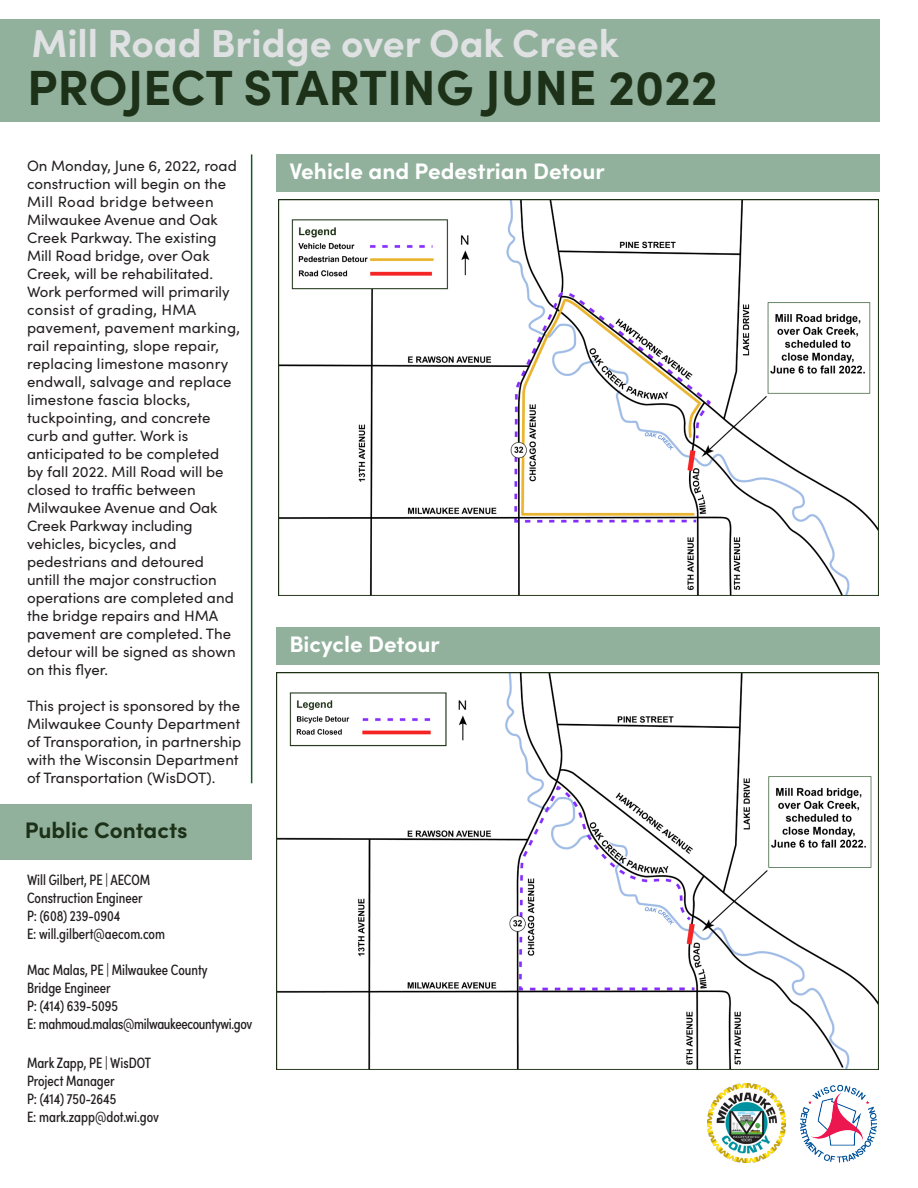
<style>
.page{position:relative;width:918px;height:1188px;background:#fff}
.page>*{position:absolute;margin:0;border:0;box-sizing:border-box;transform-origin:0 0}
.t1{font:700 49.5px "Sofia Pro";color:#1c3117}
.t2{font:700 39px "Sofia Pro";color:#e0e1e3}
.t3{font:700 22.5px "Sofia Pro";color:#fff}
.t4{font:700 22.5px "Sofia Pro";color:#1c3117}
.t5{font:15px/18px "Sofia Pro";color:#231f20}
.t6{font:15px "Sofia Pro Condensed";color:#231f20}
.t7{font:15px "Sofia Pro Condensed";letter-spacing:-.02em;color:#231f20}
</style>
<div class="page">
<div style="left:0;top:20px;width:880px;height:102px;background:#91b19d"></div>
<hr style="left:251px;top:154px;width:1px;height:629px;background:#17582c">
<div style="left:0;top:805px;width:252px;height:55px;background:#91b19d"></div>
<img style="left:278px;top:199px;width:601px;height:396px">
<img style="left:277px;top:673px;width:601px;height:396px">
<img style="left:707px;top:1084px;width:78px;height:79px">
<img style="left:799px;top:1084px;width:79px;height:79px">
<div style="left:277px;top:154px;width:603px;height:38px;background:#91b19d"></div>
<div style="left:277px;top:628px;width:603px;height:37px;background:#91b19d"></div>
<p class="t2" style="left:32px;top:14px;width:589px">Mill Road Bridge over Oak Creek</p>
<p class="t1" style="left:27px;top:50px;width:692px">PROJECT STARTING JUNE 2022</p>
<p class="t5" style="left:27px;top:156px;width:211px">On Monday, June 6, 2022, road construction will begin on the<br>Mill Road bridge between<br>Milwaukee Avenue and Oak<br>Creek Parkway. The existing</p>
<p class="t5" style="left:27px;top:246px;width:204px">Mill Road bridge, over Oak<br>Creek, will be rehabilitated.<br>Work performed will primarily consist of grading, HMA</p>
<p class="t5" style="left:27px;top:318px;width:215px">pavement, pavement marking, rail repainting, slope repair, replacing limestone masonry endwall, salvage and replace limestone fascia blocks,</p>
<p class="t5" style="left:27px;top:408px;width:185px">tuckpointing, and concrete curb and gutter. Work is</p>
<p class="t5" style="left:27px;top:444px;width:198px">anticipated to be completed by fall 2022. Mill Road will be closed to traffic between</p>
<p class="t5" style="left:27px;top:498px;width:192px">Milwaukee Avenue and Oak<br>Creek Parkway including</p>
<p class="t5" style="left:27px;top:534px;width:151px">vehicles, bicycles, and</p>
<p class="t5" style="left:27px;top:552px;width:210px">pedestrians and detoured untill the major construction operations are completed and the bridge repairs and HMA pavement are completed. The detour will be signed as shown on this flyer.</p>
<p class="t5" style="left:27px;top:696px;width:216px">This project is sponsored by the<br>Milwaukee County Department of Transporation, in partnership with the Wisconsin Department of Transportation (WisDOT).</p>
<p class="t4" style="left:25px;top:813px;width:164px">Public Contacts</p>
<p class="t6" style="left:27px;top:868px;width:125px">Will Gilbert, PE | AECOM</p>
<p class="t6" style="left:27px;top:886px;width:117px">Construction Engineer</p>
<p class="t6" style="left:27px;top:904px;width:95px">P: (608) 239-0904</p>
<p class="t6" style="left:27px;top:922px;width:140px">E: will.gilbert@aecom.com</p>
<p class="t6" style="left:27px;top:958px;width:182px">Mac Malas, PE | Milwaukee County</p>
<p class="t6" style="left:27px;top:976px;width:85px">Bridge Engineer</p>
<p class="t6" style="left:27px;top:994px;width:92px">P: (414) 639-5095</p>
<p class="t7" style="left:27px;top:1012px;width:227px">E: mahmoud.malas@milwaukeecountywi.gov</p>
<p class="t6" style="left:27px;top:1052px;width:125px">Mark Zapp, PE | WisDOT</p>
<p class="t6" style="left:27px;top:1070px;width:89px">Project Manager</p>
<p class="t6" style="left:27px;top:1088px;width:91px">P: (414) 750-2645</p>
<p class="t6" style="left:27px;top:1106px;width:134px">E: mark.zapp@dot.wi.gov</p>
<p class="t3" style="left:289px;top:154px;width:317px">Vehicle and Pedestrian Detour</p>
<p class="t3" style="left:289px;top:627px;width:152px">Bicycle Detour</p>
</div>
